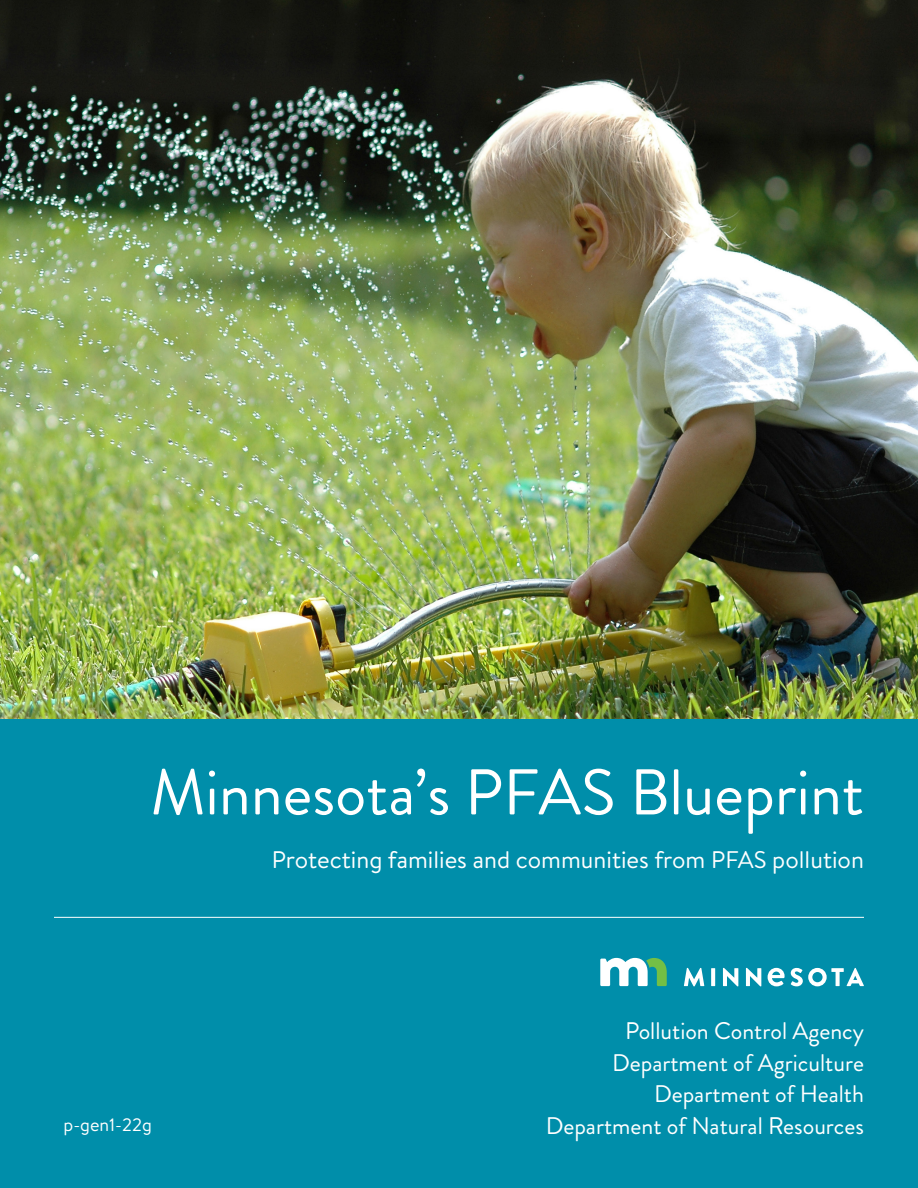
<style>
.page{position:relative;width:918px;height:1188px;background:#fff}
.page>*{position:absolute;margin:0;border:0;box-sizing:border-box;transform-origin:0 0}
.t1{font:64.5px "Brandon Grotesque";color:#fff}
.t2{font:24px "Brandon Grotesque";color:#fff}
.t3{font:24px "Brandon Text";color:#fff}
.t4{font:18px "Brandon Text";color:#fff}
</style>
<div class="page">
<img style="left:0;top:0;width:918px;height:719px">
<div style="left:0;top:719px;width:918px;height:469px;background:#008eaa"></div>
<svg style="left:600px;top:958px;width:67px;height:28px"></svg>
<svg style="left:684px;top:968px;width:20px;height:18px"></svg>
<svg style="left:711px;top:968px;width:4px;height:18px"></svg>
<svg style="left:723px;top:968px;width:15px;height:18px"></svg>
<svg style="left:746px;top:968px;width:15px;height:18px"></svg>
<svg style="left:791px;top:968px;width:73px;height:18px"></svg>
<svg style="left:768px;top:968px;width:17px;height:18px"></svg>
<hr style="left:54px;top:917px;width:810px;height:1px;background:#fff">
<p class="t1" style="left:150px;top:748px;width:715px">Minnesota’s PFAS Blueprint</p>
<p class="t3" style="left:272px;top:844px;width:594px">Protecting families and communities from PFAS pollution</p>
<p class="t2" style="left:625px;top:1015px;width:240px">Pollution Control Agency</p>
<p class="t2" style="left:612px;top:1046px;width:253px">Department of Agriculture</p>
<p class="t2" style="left:654px;top:1078px;width:211px">Department of Health</p>
<p class="t4" style="left:64px;top:1113px;width:90px">p-gen1-22g</p>
<p class="t2" style="left:546px;top:1109px;width:320px">Department of Natural Resources</p>
</div>
